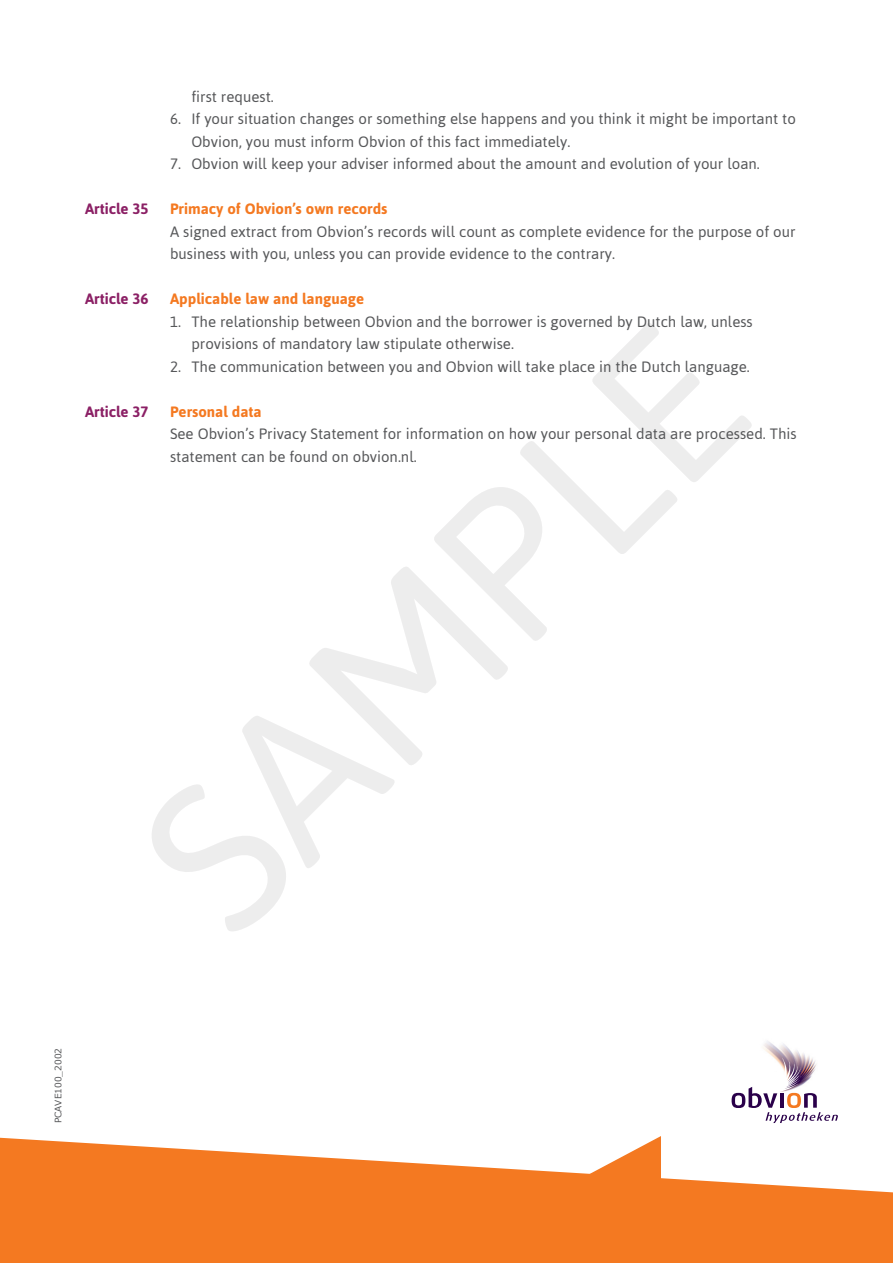
<style>
.page{position:relative;width:893px;height:1263px;background:#fff}
.page>*{position:absolute;margin:0;border:0;box-sizing:border-box;transform-origin:0 0}
.t1{font:15px/22.5px "Asap";color:#57585a}
.t2{font:700 15px "Asap";color:#f47921}
.t3{font:700 15px "Asap";color:#8b2065}
.t4{font:9px "Verdana";color:#57585a}
</style>
<div class="page">
<svg style="left:731px;top:1041px;width:107px;height:82px"></svg>
<svg style="left:0;top:1138px;width:893px;height:125px;fill:#f47921"></svg>
<p class="t1" style="left:191px;top:85px;width:84px">first request.</p>
<p class="t1" style="left:191px;top:107px;width:606px;text-indent:-21px">6. If your situation changes or something else happens and you think it might be important to<br>Obvion, you must inform Obvion of this fact immediately.</p>
<p class="t1" style="left:170px;top:152px;width:591px">7. Obvion will keep your adviser informed about the amount and evolution of your loan.</p>
<p class="t3" style="left:85px;top:200px;width:65px">Article 35</p>
<p class="t2" style="left:170px;top:200px;width:219px">Primacy of Obvion’s own records</p>
<p class="t1" style="left:170px;top:220px;width:627px">A signed extract from Obvion’s records will count as complete evidence for the purpose of our business with you, unless you can provide evidence to the contrary.</p>
<p class="t3" style="left:85px;top:290px;width:65px">Article 36</p>
<p class="t2" style="left:170px;top:290px;width:196px">Applicable law and language</p>
<p class="t1" style="left:191px;top:310px;width:563px;text-indent:-21px">1. The relationship between Obvion and the borrower is governed by Dutch law, unless provisions of mandatory law stipulate otherwise.</p>
<p class="t1" style="left:170px;top:355px;width:581px">2. The communication between you and Obvion will take place in the Dutch language.</p>
<p class="t3" style="left:85px;top:403px;width:65px">Article 37</p>
<p class="t2" style="left:170px;top:403px;width:93px">Personal data</p>
<p class="t1" style="left:170px;top:422px;width:628px">See Obvion’s Privacy Statement for information on how your personal data are processed. This statement can be found on obvion.nl.</p>
<p class="t4" style="left:53px;top:1123px;width:77px;rotate:-90deg">PCAVE100_2002</p>
</div>
